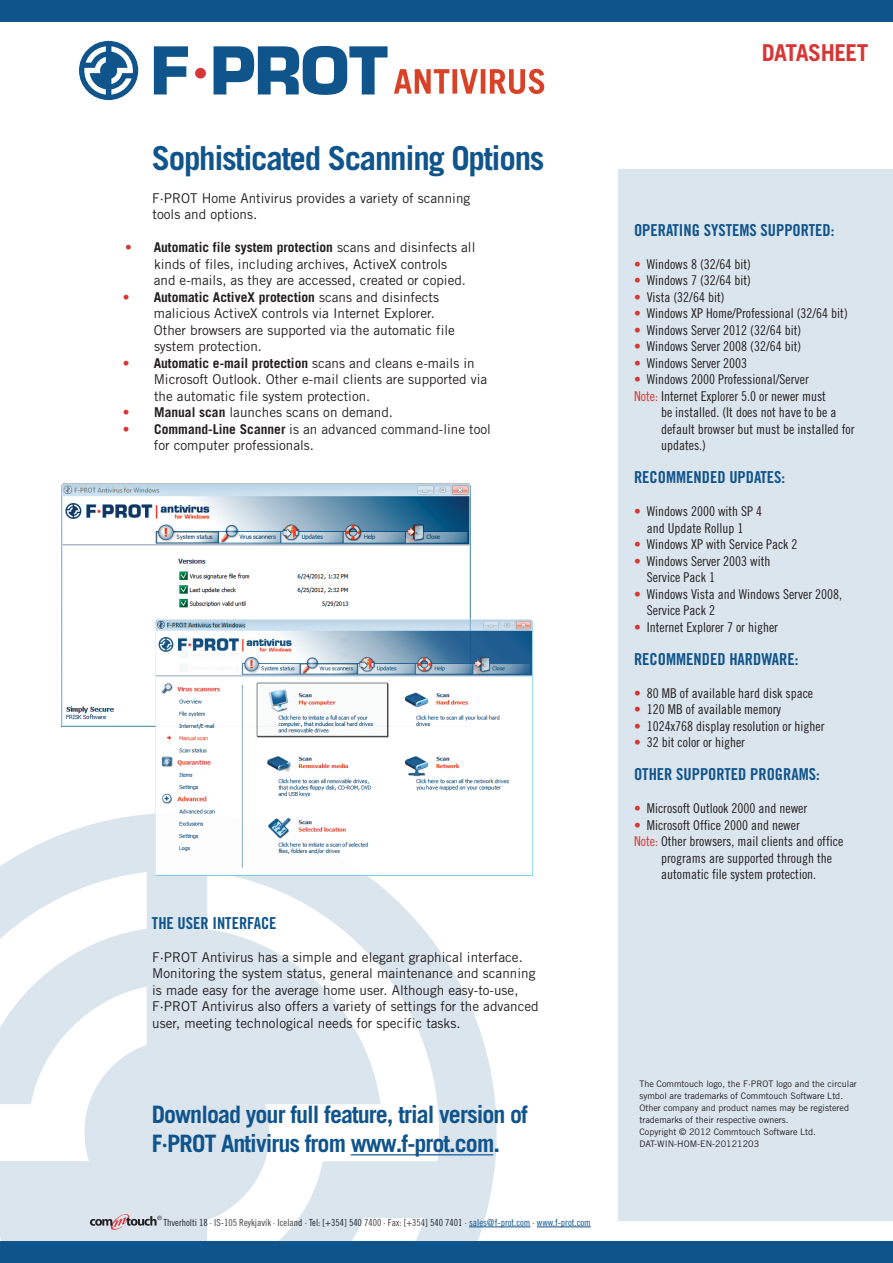
<style>
.page{position:relative;width:893px;height:1263px;background:#fff}
.page>*{position:absolute;margin:0;border:0;box-sizing:border-box;transform-origin:0 0}
.Blue_Headline{font:700 33px "Trade Gothic LT Pro";letter-spacing:-.04em;color:#10548c}
.Blue_Headline-2{font:700 24px "Trade Gothic LT Pro";letter-spacing:-.04em;color:#10548c}
.Red_Header{font:700 23.25px "Trade Gothic LT Pro";letter-spacing:-.02em;color:#d73635}
.Blue_Header{font:16.5px "Trade Gothic LT Pro Bd Cn 20";color:#10548c}
.Copy{font:13.5px/16.5px "Trade Gothic LT Pro";color:#231f20}
.Tech{font:13.5px/16.5px "Trade Gothic LT Pro Cn 18";color:#231f20}
.Tech-2{font:9.75px "Trade Gothic LT Pro Cn 18";color:#231f20}
.Disclaimer{font:9px/12px "Trade Gothic LT Pro";color:#231f20}
.s1{font-weight:700;color:#d73635}
.s2{font-weight:700}
.s3{color:#d73635}
.s4{color:#10548c}
</style>
<div class="page">
<hr style="left:469px;top:1226px;width:61px;height:1px;background:#10548c">
<hr style="left:537px;top:1226px;width:54px;height:1px;background:#10548c">
<div style="left:618px;top:170px;width:275px;height:1051px;background:#dbe5ed"></div>
<svg style="left:0;top:813px;width:497px;height:429px;fill:#dbe5ed"></svg>
<svg style="left:207px;top:875px;width:246px;height:367px;fill:#dbe5ed"></svg>
<div style="left:0;top:0;width:893px;height:21px;background:#10548c"></div>
<div style="left:0;top:1242px;width:893px;height:21px;background:#10548c"></div>
<hr style="left:351px;top:1154px;width:142px;height:1px;background:#10548c">
<img style="left:62px;top:483px;width:408px;height:244px">
<img style="left:156px;top:619px;width:377px;height:256px">
<img style="left:394px;top:69px;width:150px;height:25px">
<div style="left:79px;top:41px;width:59px;height:59px;background:#10548c;border-radius:50%"></div>
<svg style="left:83px;top:46px;width:51px;height:49px"></svg>
<svg style="left:154px;top:46px;width:34px;height:48px"></svg>
<svg style="left:214px;top:46px;width:174px;height:49px"></svg>
<div style="left:195px;top:68px;width:11px;height:11px;background:#d73635;border-radius:50%"></div>
<svg style="left:0;top:872px;width:162px;height:370px"></svg>
<p class="Blue_Headline" style="left:152px;top:138px;width:394px">Sophisticated Scanning Options</p>
<p class="Copy" style="left:152px;top:189px;width:319px">F·PROT Home Antivirus provides a variety of scanning tools and options.</p>
<p class="Copy" style="left:154px;top:239px;width:323px;text-indent:-29px"><span class="s1">•</span> <span class="s2">Automatic file system protection</span> scans and disinfects all kinds of files, including archives, ActiveX controls<br>and e-mails, as they are accessed, created or copied.</p>
<p class="Copy" style="left:154px;top:288px;width:303px;text-indent:-31px"><span class="s3">•</span> <span class="s2">Automatic ActiveX protection</span> scans and disinfects malicious ActiveX controls via Internet Explorer.<br>Other browsers are supported via the automatic file system protection.</p>
<p class="Copy" style="left:154px;top:354px;width:335px;text-indent:-31px"><span class="s3">•</span> <span class="s2">Automatic e-mail protection</span> scans and cleans e-mails in<br>Microsoft Outlook. Other e-mail clients are supported via the automatic file system protection.</p>
<p class="Copy" style="left:123px;top:404px;width:272px"><span class="s3">•</span> <span class="s2">Manual scan</span> launches scans on demand.</p>
<p class="Copy" style="left:154px;top:420px;width:339px;text-indent:-31px"><span class="s3">•</span> <span class="s2">Command-Line Scanner</span> is an advanced command-line tool for computer professionals.</p>
<p class="Blue_Header" style="left:152px;top:913px;width:126px">THE USER INTERFACE</p>
<p class="Copy" style="left:152px;top:948px;width:372px">F·PROT Antivirus has a simple and elegant graphical interface.</p>
<p class="Copy" style="left:152px;top:965px;width:388px">Monitoring the system status, general maintenance and scanning is made easy for the average home user. Although easy-to-use, F·PROT Antivirus also offers a variety of settings for the advanced user, meeting technological needs for specific tasks.</p>
<p class="Blue_Headline-2" style="left:152px;top:1100px;width:378px">Download your full feature, trial version of</p>
<p class="Blue_Headline-2" style="left:152px;top:1128px;width:350px">F·PROT Antivirus from www.f-prot.com.</p>
<p class="Tech-2" style="left:163px;top:1216px;width:429px">Thverholti 18 · IS-105 Reykjavík · Iceland · Tel: [+354] 540 7400 · Fax: [+354] 540 7401 · <span class="s4">sales@f-prot.com</span> · <span class="s4">www.f-prot.com</span></p>
<p class="Red_Header" style="left:762px;top:39px;width:108px">DATASHEET</p>
<p class="Blue_Header" style="left:634px;top:220px;width:202px">OPERATING SYSTEMS SUPPORTED:</p>
<p class="Tech" style="left:634px;top:255px;width:118px"><span class="s3">•</span> Windows 8 (32/64 bit)</p>
<p class="Tech" style="left:634px;top:272px;width:118px"><span class="s3">•</span> Windows 7 (32/64 bit)</p>
<p class="Tech" style="left:634px;top:288px;width:92px"><span class="s3">•</span> Vista (32/64 bit)</p>
<p class="Tech" style="left:634px;top:305px;width:215px"><span class="s3">•</span> Windows XP Home/Professional (32/64 bit)</p>
<p class="Tech" style="left:634px;top:321px;width:169px"><span class="s3">•</span> Windows Server 2012 (32/64 bit)</p>
<p class="Tech" style="left:634px;top:338px;width:169px"><span class="s3">•</span> Windows Server 2008 (32/64 bit)</p>
<p class="Tech" style="left:634px;top:354px;width:115px"><span class="s3">•</span> Windows Server 2003</p>
<p class="Tech" style="left:634px;top:371px;width:176px"><span class="s3">•</span> Windows 2000 Professional/Server</p>
<p class="Tech" style="left:661px;top:387px;width:195px;text-indent:-27px"><span class="s3">Note:</span> Internet Explorer 5.0 or newer must<br>be installed. (It does not have to be a default browser but must be installed for updates.)</p>
<p class="Blue_Header" style="left:634px;top:467px;width:153px">RECOMMENDED UPDATES:</p>
<p class="Tech" style="left:634px;top:503px;width:130px;text-align:center"><span class="s3">•</span> Windows 2000 with SP 4 and Update Rollup 1</p>
<p class="Tech" style="left:634px;top:536px;width:165px"><span class="s3">•</span> Windows XP with Service Pack 2</p>
<p class="Tech" style="left:647px;top:552px;width:125px;text-indent:-13px"><span class="s3">•</span> Windows Server 2003 with<br>Service Pack 1</p>
<p class="Tech" style="left:647px;top:585px;width:197px;text-indent:-13px"><span class="s3">•</span> Windows Vista and Windows Server 2008,<br>Service Pack 2</p>
<p class="Tech" style="left:634px;top:618px;width:145px"><span class="s3">•</span> Internet Explorer 7 or higher</p>
<p class="Blue_Header" style="left:634px;top:649px;width:166px">RECOMMENDED HARDWARE:</p>
<p class="Tech" style="left:634px;top:684px;width:181px"><span class="s3">•</span> 80 MB of available hard disk space</p>
<p class="Tech" style="left:634px;top:701px;width:148px"><span class="s3">•</span> 120 MB of available memory</p>
<p class="Tech" style="left:634px;top:717px;width:192px"><span class="s3">•</span> 1024x768 display resolution or higher</p>
<p class="Tech" style="left:634px;top:734px;width:112px"><span class="s3">•</span> 32 bit color or higher</p>
<p class="Blue_Header" style="left:634px;top:764px;width:187px">OTHER SUPPORTED PROGRAMS:</p>
<p class="Tech" style="left:634px;top:800px;width:175px"><span class="s3">•</span> Microsoft Outlook 2000 and newer</p>
<p class="Tech" style="left:634px;top:816px;width:167px"><span class="s3">•</span> Microsoft Office 2000 and newer</p>
<p class="Tech" style="left:661px;top:833px;width:184px;text-indent:-27px"><span class="s3">Note:</span> Other browsers, mail clients and office programs are supported through the automatic file system protection.</p>
<p class="Disclaimer" style="left:639px;top:1078px;width:219px">The Commtouch logo, the F·PROT logo and the circular symbol are trademarks of Commtouch Software Ltd.<br>Other company and product names may be registered trademarks of their respective owners.<br>Copyright © 2012 Commtouch Software Ltd.</p>
<p class="Disclaimer" style="left:639px;top:1138px;width:121px">DAT-WIN-HOM-EN-20121203</p>
</div>
